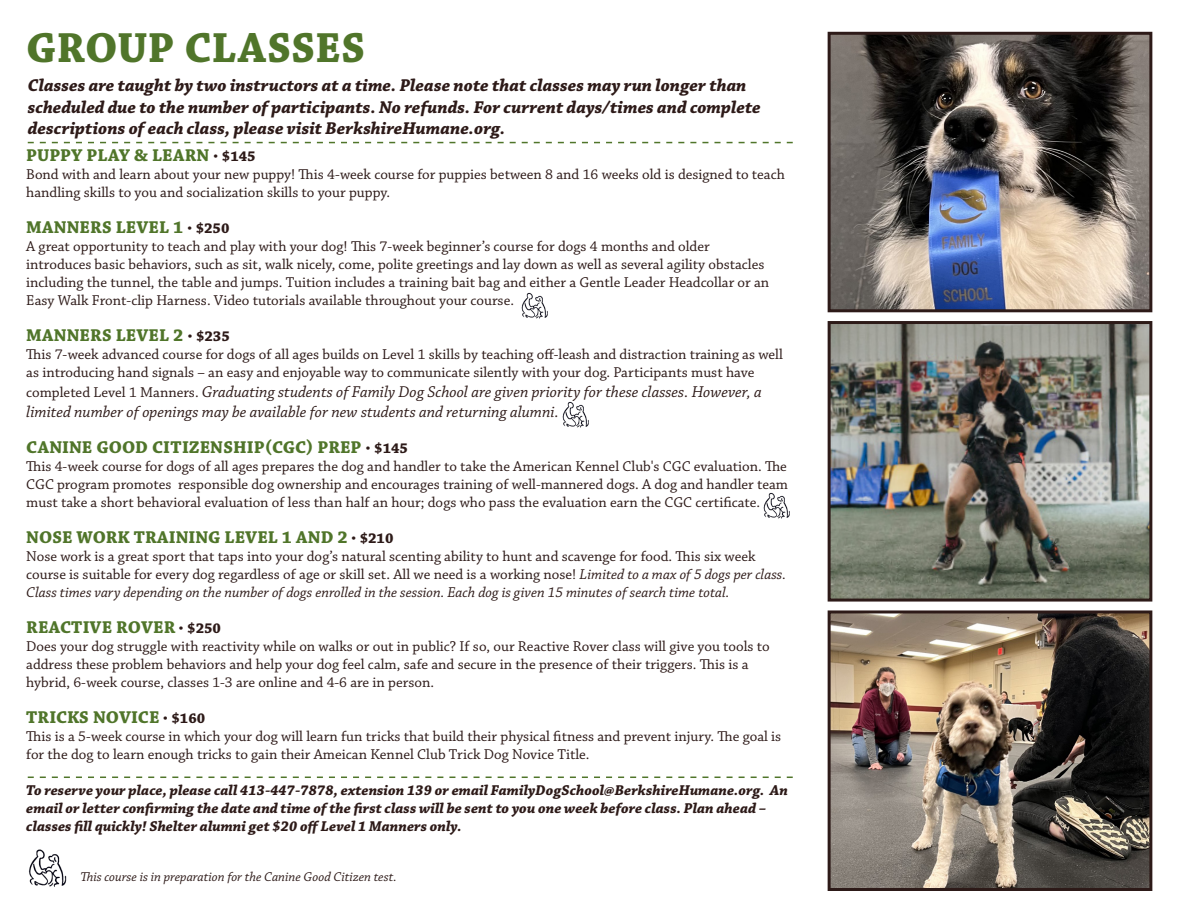
<style>
.page{position:relative;width:1188px;height:918px;background:#fff}
.page>*{position:absolute;margin:0;border:0;box-sizing:border-box;transform-origin:0 0}
.t1{font:700 44.25px "Chaparral Pro";letter-spacing:.005em;color:#50752a}
.t2{font:italic 700 18px/21.6px "Chaparral Pro";color:#2d1a18}
.t3{font:700 18px "Chaparral Pro";color:#50752a}
.t4{font:italic 16.5px "Chaparral Pro";color:#2d1a18}
.t5{font:15px/18px "Chaparral Pro";color:#2d1a18}
.t6{font:italic 700 15px/18px "Chaparral Pro";color:#2d1a18}
.t7{font:italic 13.5px "Chaparral Pro";color:#2d1a18}
.s1{font-family:"Perpetua";font-weight:400;font-size:15px;color:#2d1a18}
.s2{font-size:15px;color:#2d1a18}
.s3{font-style:normal;font-size:15px}
.s4{font-style:italic}
</style>
<div class="page">
<img style="left:521px;top:292px;width:27px;height:27px">
<img style="left:562px;top:401px;width:27px;height:27px">
<svg style="left:28px;top:142px;width:765px;height:1px"></svg>
<svg style="left:28px;top:777px;width:765px;height:1px"></svg>
<img style="left:832px;top:36px;width:316px;height:272px">
<div style="left:828px;top:32px;width:324px;height:280px;border:3px solid #2d1a18"></div>
<img style="left:832px;top:614px;width:316px;height:273px">
<div style="left:828px;top:610px;width:324px;height:281px;border:3px solid #2d1a18"></div>
<img style="left:763px;top:492px;width:27px;height:27px">
<img style="left:29px;top:849px;width:38px;height:38px">
<img style="left:832px;top:325px;width:316px;height:273px">
<div style="left:828px;top:321px;width:324px;height:281px;border:3px solid #2d1a18"></div>
<p class="t1" style="left:26px;top:22px;width:341px">GROUP CLASSES</p>
<p class="t2" style="left:28px;top:76px;width:735px">Classes are taught by two instructors at a time. Please note that classes may run longer than scheduled due to the number of participants. No refunds. For current days/times and complete descriptions of each class, please visit BerkshireHumane.org.</p>
<p class="t3" style="left:26px;top:145px;width:231px">PUPPY PLAY &amp; LEARN <span class="s1">•</span> <span class="s2">$145</span></p>
<p class="t5" style="left:26px;top:166px;width:760px">Bond with and learn about your new puppy! This 4-week course for puppies between 8 and 16 weeks old is designed to teach handling skills to you and socialization skills to your puppy.</p>
<p class="t3" style="left:26px;top:217px;width:205px">MANNERS LEVEL 1 <span class="s1">•</span> <span class="s2">$250</span></p>
<p class="t5" style="left:26px;top:238px;width:685px">A great opportunity to teach and play with your dog! This 7-week beginner’s course for dogs 4 months and older</p>
<p class="t5" style="left:26px;top:256px;width:745px">introduces basic behaviors, such as sit, walk nicely, come, polite greetings and lay down as well as several agility obstacles including the tunnel, the table and jumps. Tuition includes a training bait bag and either a Gentle Leader Headcollar or an<br>Easy Walk Front-clip Harness. Video tutorials available throughout your course.</p>
<p class="t3" style="left:26px;top:325px;width:205px">MANNERS LEVEL 2 <span class="s1">•</span> <span class="s2">$235</span></p>
<p class="t5" style="left:26px;top:346px;width:758px">This 7-week advanced course for dogs of all ages builds on Level 1 skills by teaching off-leash and distraction training as well as introducing hand signals – an easy and enjoyable way to communicate silently with your dog. Participants must have</p>
<p class="t4" style="left:26px;top:383px;width:737px"><span class="s3">completed Level 1 Manners.</span> Graduating students of Family Dog School are given priority for these classes. However, a</p>
<p class="t4" style="left:26px;top:403px;width:534px">limited number of openings may be available for new students and returning alumni.</p>
<p class="t3" style="left:26px;top:437px;width:383px">CANINE GOOD CITIZENSHIP(CGC) PREP <span class="s1">•</span> <span class="s2">$145</span></p>
<p class="t5" style="left:26px;top:458px;width:763px;text-align:justify">This 4-week course for dogs of all ages prepares the dog and handler to take the American Kennel Club's CGC evaluation. The CGC program promotes responsible dog ownership and encourages training of well-mannered dogs. A dog and handler team must take a short behavioral evaluation of less than half an hour; dogs who pass the evaluation earn the CGC certificate.</p>
<p class="t3" style="left:26px;top:527px;width:369px">NOSE WORK TRAINING LEVEL 1 AND 2 <span class="s1">•</span> <span class="s2">$210</span></p>
<p class="t5" style="left:26px;top:548px;width:761px">Nose work is a great sport that taps into your dog’s natural scenting ability to hunt and scavenge for food. This six week course is suitable for every dog regardless of age or skill set. All we need is a working nose! <span class="s4">Limited to a max of 5 dogs per class.<br>Class times vary depending on the number of dogs enrolled in the session. Each dog is given 15 minutes of search time total.</span></p>
<p class="t3" style="left:26px;top:617px;width:196px">REACTIVE ROVER <span class="s1">•</span> <span class="s2">$250</span></p>
<p class="t5" style="left:26px;top:638px;width:745px">Does your dog struggle with reactivity while on walks or out in public? If so, our Reactive Rover class will give you tools to</p>
<p class="t5" style="left:26px;top:656px;width:724px">address these problem behaviors and help your dog feel calm, safe and secure in the presence of their triggers. This is a</p>
<p class="t5" style="left:26px;top:674px;width:409px">hybrid, 6-week course, classes 1-3 are online and 4-6 are in person.</p>
<p class="t3" style="left:26px;top:707px;width:181px">TRICKS NOVICE <span class="s1">•</span> <span class="s2">$160</span></p>
<p class="t5" style="left:26px;top:728px;width:757px">This is a 5-week course in which your dog will learn fun tricks that build their physical fitness and prevent injury. The goal is for the dog to learn enough tricks to gain their Ameican Kennel Club Trick Dog Novice Title.</p>
<p class="t6" style="left:26px;top:782px;width:763px">To reserve your place, please call 413-447-7878, extension 139 or email FamilyDogSchool@BerkshireHumane.org. An email or letter confirming the date and time of the first class will be sent to you one week before class. Plan ahead – classes fill quickly! Shelter alumni get $20 off Level 1 Manners only.</p>
<p class="t7" style="left:80px;top:870px;width:318px">This course is in preparation for the Canine Good Citizen test.</p>
</div>
